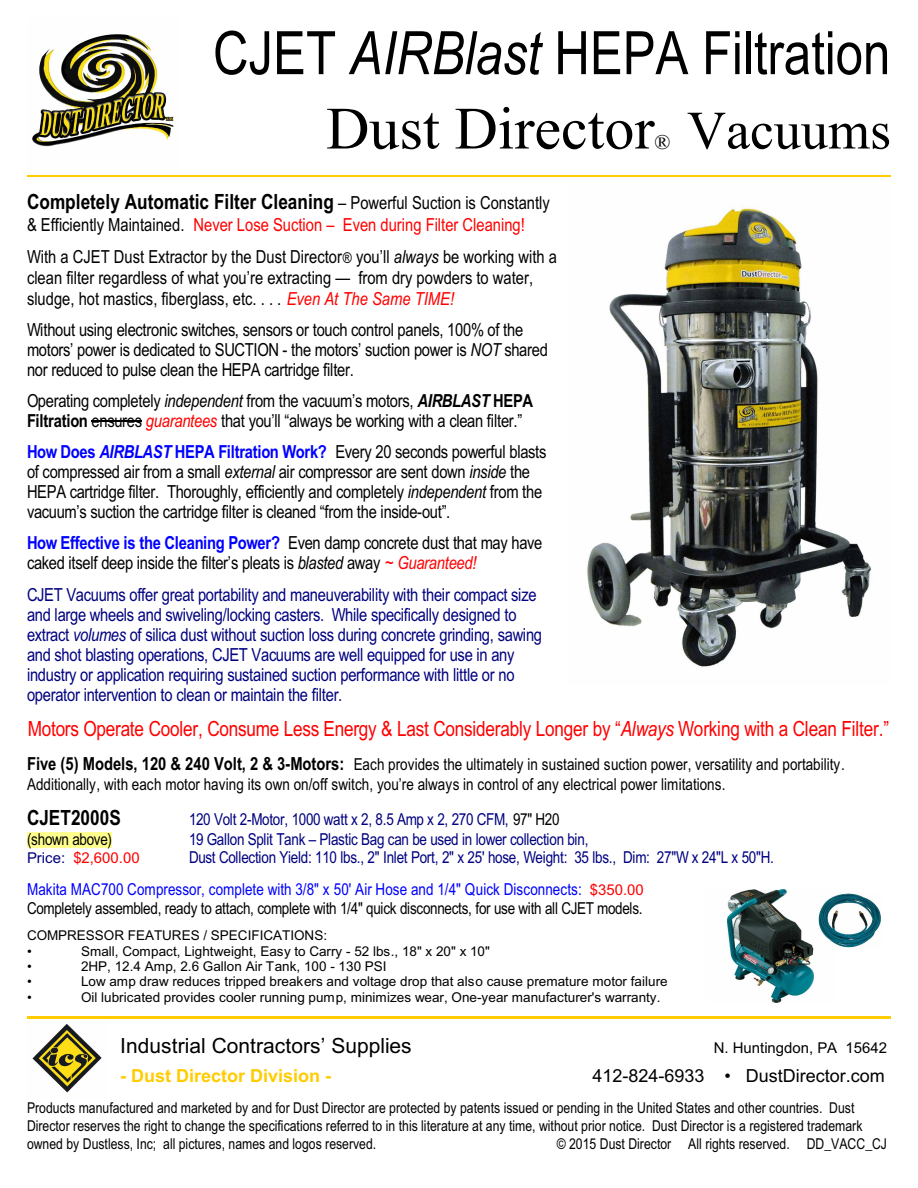
<style>
.page{position:relative;width:918px;height:1188px;background:#fff}
.page>*{position:absolute;margin:0;border:0;box-sizing:border-box;transform-origin:0 0}
.t1{font:60px "Arial Narrow";color:#000}
.t2{font:60px "Times New Roman";color:#000}
.t3{font:54px "Times New Roman";color:#000}
.t4{font:21px "Arial Narrow";letter-spacing:-.01em;color:#f00}
.t5{font:700 21px "Arial Narrow";color:#000}
.t6{font:21px "Arial";color:#000}
.t7{font:21px "Times New Roman";color:#000}
.t8{font:18px/20.1px "Arial Narrow";letter-spacing:-.015em;color:#000}
.t9{font:18px/20px "Arial Narrow";letter-spacing:-.015em;color:#000080}
.t10{font:18px "Arial";color:#000}
.t11{font:700 18px "Arial";color:#fc0}
.t12{font:16.5px/31.7px "Arial Narrow";letter-spacing:-.015em;color:#000080}
.t13{font:16.5px/20px "Arial Narrow";color:#000}
.t14{font:16.5px "Arial Narrow";letter-spacing:-.02em;color:#000}
.t15{font:15px/17.7px "Arial Narrow";color:#000}
.t16{font:15px "Arial";color:#000}
.t17{font:15px "Arial";color:#f00}
.t18{font:13.5px/15.3px "Arial";color:#000}
.s1{font-style:italic}
.s2{font-weight:400;font-size:18px}
.s3{color:#f00}
.s4{font-size:15px}
.s5{font-style:italic;color:#f00}
.s6{font-weight:700;font-style:italic}
.s7{font-weight:700}
.s8{font-weight:700;color:#00f}
.s9{font-weight:700;font-style:italic;color:#00f}
.s10{font-weight:700;font-size:18px}
.s11{color:#000}
.s12{color:#000080}
.s13{color:#00f}
.s14{font-family:"Arial";font-size:15px;color:#f00}
</style>
<div class="page">
<img style="left:32px;top:34px;width:142px;height:113px">
<img style="left:32px;top:1023px;width:70px;height:70px">
<img style="left:726px;top:889px;width:89px;height:114px">
<img style="left:818px;top:893px;width:63px;height:55px">
<img style="left:587px;top:206px;width:284px;height:461px">
<hr style="left:92px;top:420px;width:50px;height:2px;background:#000">
<div style="left:27px;top:832px;width:85px;height:16px;background:#ffff8f"></div>
<hr style="left:27px;top:175px;width:864px;height:1px;background:#fc0">
<hr style="left:27px;top:176px;width:864px;height:1px;background:#fc0">
<hr style="left:27px;top:177px;width:864px;height:1px;background:#fc0">
<hr style="left:27px;top:1017px;width:864px;height:1px;background:#fc0">
<hr style="left:27px;top:1018px;width:864px;height:1px;background:#fc0">
<hr style="left:27px;top:1019px;width:864px;height:1px;background:#fc0">
<h1 class="t1" style="left:213px;top:30px;width:679px">CJET <span class="s1">AIRBlast</span> HEPA Filtration</h1>
<h1 class="t2" style="left:326px;top:107px;width:330px">Dust Director</h1>
<h2 class="t3" style="left:687px;top:111px;width:205px">Vacuums</h2>
<p class="t7" style="left:654px;top:134px;width:17px">®</p>
<p class="t5" style="left:27px;top:194px;width:524px">Completely Automatic Filter Cleaning <span class="s2">– Powerful Suction is Constantly</span></p>
<p class="t8" style="left:27px;top:210px;width:532px;line-height:31.8px">&amp; Efficiently Maintained. <span class="s3">Never Lose Suction – Even during Filter Cleaning!<br></span>With a CJET Dust Extractor by the Dust Director<span class="s4">®</span> you’ll <span class="s1">always</span> be working with a</p>
<p class="t8" style="left:27px;top:269px;width:508px;line-height:21.3px">clean filter regardless of what you’re extracting — from dry powders to water, sludge, hot mastics, fiberglass, etc. . . . <span class="s5">Even At The Same TIME!</span></p>
<p class="t8" style="left:27px;top:321px;width:523px">Without using electronic switches, sensors or touch control panels, 100% of the motors’ power is dedicated to SUCTION - the motors’ suction power is <span class="s1">NOT</span> shared nor reduced to pulse clean the HEPA cartridge filter.</p>
<p class="t8" style="left:27px;top:392px;width:508px">Operating completely <span class="s1">independent</span> from the vacuum’s motors, <span class="s6">AIRBLAST</span> <span class="s7">HEPA<br>Filtration</span> ensures <span class="s5">guarantees</span> that you’ll “always be working with a clean filter.”</p>
<p class="t8" style="left:27px;top:443px;width:521px"><span class="s8">How Does</span> <span class="s9">AIRBLAST</span> <span class="s8">HEPA Filtration Work?</span> Every 20 seconds powerful blasts of compressed air from a small <span class="s1">external</span> air compressor are sent down <span class="s1">inside</span> the HEPA cartridge filter. Thoroughly, efficiently and completely <span class="s1">independent</span> from the vacuum’s suction the cartridge filter is cleaned “from the inside-out”.</p>
<p class="t8" style="left:27px;top:534px;width:517px"><span class="s8">How Effective is the Cleaning Power?</span> Even damp concrete dust that may have caked itself deep inside the filter’s pleats is <span class="s1">blasted</span> away <span class="s5">~ Guaranteed!</span></p>
<p class="t9" style="left:27px;top:586px;width:517px">CJET Vacuums offer great portability and maneuverability with their compact size and large wheels and swiveling/locking casters. While specifically designed to extract <span class="s1">volumes</span> of silica dust without suction loss during concrete grinding, sawing and shot blasting operations, CJET Vacuums are well equipped for use in any industry or application requiring sustained suction performance with little or no operator intervention to clean or maintain the filter.</p>
<p class="t4" style="left:28px;top:721px;width:863px">Motors Operate Cooler, Consume Less Energy &amp; Last Considerably Longer by “<span class="s1">Always</span> Working with a Clean Filter.”</p>
<p class="t13" style="left:27px;top:756px;width:819px"><span class="s10">Five (5) Models, 120 &amp; 240 Volt, 2 &amp; 3-Motors:</span> Each provides the ultimately in sustained suction power, versatility and portability.<br>Additionally, with each motor having its own on/off switch, you’re always in control of any electrical power limitations.</p>
<p class="t5" style="left:27px;top:810px;width:95px">CJET2000S</p>
<p class="t12" style="left:189px;top:805px;width:372px">120 Volt 2-Motor, 1000 watt x 2, 8.5 Amp x 2, 270 CFM, <span class="s11">97" H20</span></p>
<p class="t14" style="left:27px;top:833px;width:87px">(shown above)</p>
<p class="t12" style="left:189px;top:825px;width:401px">19 Gallon Split Tank – Plastic Bag can be used in lower collection bin,</p>
<p class="t17" style="left:27px;top:853px;width:114px"><span class="s12">Price:</span> $2,600.00</p>
<p class="t12" style="left:27px;top:843px;width:748px;text-indent:162px">Dust Collection Yield: 110 lbs., 2" Inlet Port, 2" x 25' hose, Weight: 35 lbs., Dim: 27"W x 24"L x 50"H.<br><span class="s13">Makita MAC700 Compressor, complete with 3/8" x 50' Air Hose and 1/4" Quick Disconnects:</span> <span class="s14">$350.00</span></p>
<p class="t14" style="left:27px;top:902px;width:617px">Completely assembled, ready to attach, complete with 1/4" quick disconnects, for use with all CJET models.</p>
<p class="t18" style="left:27px;top:929px;width:302px">COMPRESSOR FEATURES / SPECIFICATIONS: •</p>
<p class="t18" style="left:81px;top:944px;width:410px">Small, Compact, Lightweight, Easy to Carry - 52 lbs., 18" x 20" x 10"</p>
<p class="t18" style="left:27px;top:960px;width:6px">•</p>
<p class="t18" style="left:81px;top:960px;width:307px">2HP, 12.4 Amp, 2.6 Gallon Air Tank, 100 - 130 PSI</p>
<p class="t18" style="left:27px;top:975px;width:6px">•</p>
<p class="t18" style="left:81px;top:975px;width:588px">Low amp draw reduces tripped breakers and voltage drop that also cause premature motor failure</p>
<p class="t18" style="left:27px;top:990px;width:6px">•</p>
<p class="t18" style="left:81px;top:990px;width:581px">Oil lubricated provides cooler running pump, minimizes wear, One-year manufacturer's warranty.</p>
<p class="t6" style="left:120px;top:1038px;width:293px">Industrial Contractors’ Supplies</p>
<p class="t16" style="left:714px;top:1042px;width:175px">N. Huntingdon, PA 15642</p>
<p class="t11" style="left:120px;top:1069px;width:212px">- Dust Director Division -</p>
<p class="t10" style="left:592px;top:1069px;width:294px">412-824-6933 • DustDirector.com</p>
<p class="t15" style="left:27px;top:1101px;width:837px">Products manufactured and marketed by and for Dust Director are protected by patents issued or pending in the United States and other countries. Dust<br>Director reserves the right to change the specifications referred to in this literature at any time, without prior notice. Dust Director is a registered trademark owned by Dustless, Inc; all pictures, names and logos reserved.</p>
<p class="t15" style="left:557px;top:1136px;width:332px">© 2015 Dust Director All rights reserved. DD_VACC_CJ</p>
</div>
